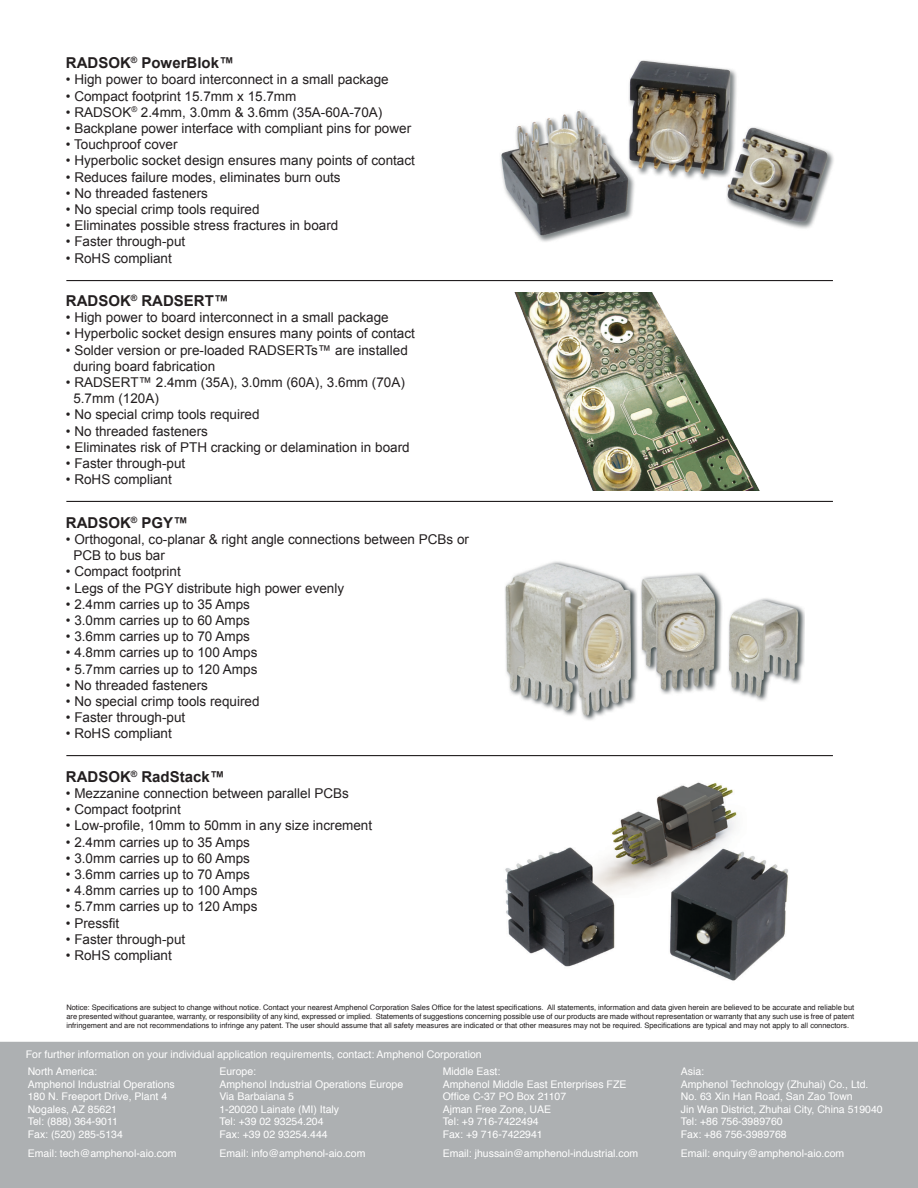
<style>
.page{position:relative;width:918px;height:1188px;background:#fff}
.page>*{position:absolute;margin:0;border:0;box-sizing:border-box;transform-origin:0 0}
.t1{font:700 15px "Arial";color:#231f20}
.t2{font:13.5px "Arial";color:#231f20}
.t3{font:10.5px/12.6px "Helvetica";color:#fff}
.t4{font:7.5px/9px "Helvetica";color:#231f20;text-align:justify}
</style>
<div class="page">
<div style="left:0;top:1042px;width:918px;height:146px;background:#adb0b2"></div>
<img style="left:515px;top:293px;width:244px;height:197px">
<img style="left:505px;top:561px;width:299px;height:160px">
<img style="left:505px;top:782px;width:284px;height:199px">
<hr style="left:66px;top:280px;width:767px;height:1px;background:#231f20">
<hr style="left:66px;top:501px;width:767px;height:1px;background:#231f20">
<hr style="left:66px;top:755px;width:767px;height:1px;background:#231f20">
<img style="left:500px;top:60px;width:334px;height:182px">
<p class="t1" style="left:66px;top:53px;width:170px">RADSOK<sup>®</sup> PowerBlok™</p>
<p class="t2" style="left:66px;top:71px;width:324px">• High power to board interconnect in a small package</p>
<p class="t2" style="left:66px;top:87px;width:232px">• Compact footprint 15.7mm x 15.7mm</p>
<p class="t2" style="left:66px;top:103px;width:318px">• RADSOK<sup>®</sup> 2.4mm, 3.0mm &amp; 3.6mm (35A-60A-70A)</p>
<p class="t2" style="left:66px;top:119px;width:347px">• Backplane power interface with compliant pins for power</p>
<p class="t2" style="left:66px;top:136px;width:113px">• Touchproof cover</p>
<p class="t2" style="left:66px;top:152px;width:351px">• Hyperbolic socket design ensures many points of contact</p>
<p class="t2" style="left:66px;top:168px;width:276px">• Reduces failure modes, eliminates burn outs</p>
<p class="t2" style="left:66px;top:184px;width:144px">• No threaded fasteners</p>
<p class="t2" style="left:66px;top:200px;width:195px">• No special crimp tools required</p>
<p class="t2" style="left:66px;top:217px;width:274px">• Eliminates possible stress fractures in board</p>
<p class="t2" style="left:66px;top:233px;width:121px">• Faster through-put</p>
<p class="t2" style="left:66px;top:249px;width:108px">• RoHS compliant</p>
<p class="t1" style="left:66px;top:291px;width:165px">RADSOK<sup>®</sup> RADSERT™</p>
<p class="t2" style="left:66px;top:309px;width:324px">• High power to board interconnect in a small package</p>
<p class="t2" style="left:66px;top:325px;width:351px">• Hyperbolic socket design ensures many points of contact</p>
<p class="t2" style="left:66px;top:341px;width:344px">• Solder version or pre-loaded RADSERTs™ are installed</p>
<p class="t2" style="left:73px;top:357px;width:143px">during board fabrication</p>
<p class="t2" style="left:66px;top:373px;width:341px">• RADSERT™ 2.4mm (35A), 3.0mm (60A), 3.6mm (70A)</p>
<p class="t2" style="left:73px;top:390px;width:87px">5.7mm (120A)</p>
<p class="t2" style="left:66px;top:406px;width:195px">• No special crimp tools required</p>
<p class="t2" style="left:66px;top:422px;width:144px">• No threaded fasteners</p>
<p class="t2" style="left:66px;top:438px;width:345px">• Eliminates risk of PTH cracking or delamination in board</p>
<p class="t2" style="left:66px;top:454px;width:121px">• Faster through-put</p>
<p class="t2" style="left:66px;top:471px;width:108px">• RoHS compliant</p>
<p class="t1" style="left:66px;top:512px;width:124px">RADSOK<sup>®</sup> PGY™</p>
<p class="t2" style="left:66px;top:530px;width:405px">• Orthogonal, co-planar &amp; right angle connections between PCBs or</p>
<p class="t2" style="left:73px;top:547px;width:93px">PCB to bus bar</p>
<p class="t2" style="left:66px;top:563px;width:117px">• Compact footprint</p>
<p class="t2" style="left:66px;top:579px;width:280px">• Legs of the PGY distribute high power evenly</p>
<p class="t2" style="left:66px;top:595px;width:186px">• 2.4mm carries up to 35 Amps</p>
<p class="t2" style="left:66px;top:611px;width:186px">• 3.0mm carries up to 60 Amps</p>
<p class="t2" style="left:66px;top:628px;width:186px">• 3.6mm carries up to 70 Amps</p>
<p class="t2" style="left:66px;top:644px;width:193px">• 4.8mm carries up to 100 Amps</p>
<p class="t2" style="left:66px;top:660px;width:193px">• 5.7mm carries up to 120 Amps</p>
<p class="t2" style="left:66px;top:676px;width:144px">• No threaded fasteners</p>
<p class="t2" style="left:66px;top:692px;width:195px">• No special crimp tools required</p>
<p class="t2" style="left:66px;top:709px;width:121px">• Faster through-put</p>
<p class="t2" style="left:66px;top:725px;width:108px">• RoHS compliant</p>
<p class="t1" style="left:66px;top:767px;width:160px">RADSOK<sup>®</sup> RadStack™</p>
<p class="t2" style="left:66px;top:784px;width:285px">• Mezzanine connection between parallel PCBs</p>
<p class="t2" style="left:66px;top:801px;width:117px">• Compact footprint</p>
<p class="t2" style="left:66px;top:817px;width:308px">• Low-profile, 10mm to 50mm in any size increment</p>
<p class="t2" style="left:66px;top:833px;width:186px">• 2.4mm carries up to 35 Amps</p>
<p class="t2" style="left:66px;top:849px;width:186px">• 3.0mm carries up to 60 Amps</p>
<p class="t2" style="left:66px;top:865px;width:186px">• 3.6mm carries up to 70 Amps</p>
<p class="t2" style="left:66px;top:882px;width:193px">• 4.8mm carries up to 100 Amps</p>
<p class="t2" style="left:66px;top:898px;width:193px">• 5.7mm carries up to 120 Amps</p>
<p class="t2" style="left:66px;top:914px;width:55px">• Pressfit</p>
<p class="t2" style="left:66px;top:930px;width:121px">• Faster through-put</p>
<p class="t2" style="left:66px;top:946px;width:108px">• RoHS compliant</p>
<p class="t4" style="left:66px;top:1004px;width:789px">Notice: Specifications are subject to change without notice. Contact your nearest Amphenol Corporation Sales Office for the latest specifications. All statements, information and data given herein are believed to be accurate and reliable but are presented without guarantee, warranty, or responsibility of any kind, expressed or implied. Statements of suggestions concerning possible use of our products are made without representation or warranty that any such use is free of patent infringement and are not recommendations to infringe any patent. The user should assume that all safety measures are indicated or that other measures may not be required. Specifications are typical and may not apply to all connectors.</p>
<p class="t3" style="left:26px;top:1049px;width:457px">For further information on your individual application requirements, contact: Amphenol Corporation</p>
<p class="t3" style="left:28px;top:1066px;width:71px">North America:</p>
<p class="t3" style="left:28px;top:1078px;width:149px">Amphenol Industrial Operations</p>
<p class="t3" style="left:28px;top:1091px;width:141px">180 N. Freeport Drive, Plant 4</p>
<p class="t3" style="left:28px;top:1103px;width:91px">Nogales, AZ 85621</p>
<p class="t3" style="left:28px;top:1116px;width:92px">Tel: (888) 364-9011</p>
<p class="t3" style="left:28px;top:1129px;width:97px">Fax: (520) 285-5134</p>
<p class="t3" style="left:28px;top:1148px;width:150px">Email: tech@amphenol-aio.com</p>
<p class="t3" style="left:443px;top:1066px;width:59px">Middle East:</p>
<p class="t3" style="left:443px;top:1078px;width:185px">Amphenol Middle East Enterprises FZE</p>
<p class="t3" style="left:443px;top:1091px;width:125px">Office C-37 PO Box 21107</p>
<p class="t3" style="left:443px;top:1103px;width:110px">Ajman Free Zone, UAE</p>
<p class="t3" style="left:443px;top:1116px;width:98px">Tel: +9 716-7422494</p>
<p class="t3" style="left:443px;top:1129px;width:102px">Fax: +9 716-7422941</p>
<p class="t3" style="left:443px;top:1148px;width:197px">Email: jhussain@amphenol-industrial.com</p>
<p class="t3" style="left:219px;top:1066px;width:38px">Europe:</p>
<p class="t3" style="left:219px;top:1078px;width:185px">Amphenol Industrial Operations Europe</p>
<p class="t3" style="left:219px;top:1091px;width:76px">Via Barbaiana 5</p>
<p class="t3" style="left:219px;top:1103px;width:121px">1-20020 Lainate (MI) Italy</p>
<p class="t3" style="left:219px;top:1116px;width:106px">Tel: +39 02 93254.204</p>
<p class="t3" style="left:219px;top:1129px;width:110px">Fax: +39 02 93254.444</p>
<p class="t3" style="left:219px;top:1148px;width:148px">Email: info@amphenol-aio.com</p>
<p class="t3" style="left:681px;top:1066px;width:203px">Asia:<br>Amphenol Technology (Zhuhai) Co., Ltd.<br>No. 63 Xin Han Road, San Zao Town<br>Jin Wan District, Zhuhai City, China 519040<br>Tel: +86 756-3989760<br>Fax: +86 756-3989768</p>
<p class="t3" style="left:681px;top:1148px;width:165px">Email: enquiry@amphenol-aio.com</p>
</div>
